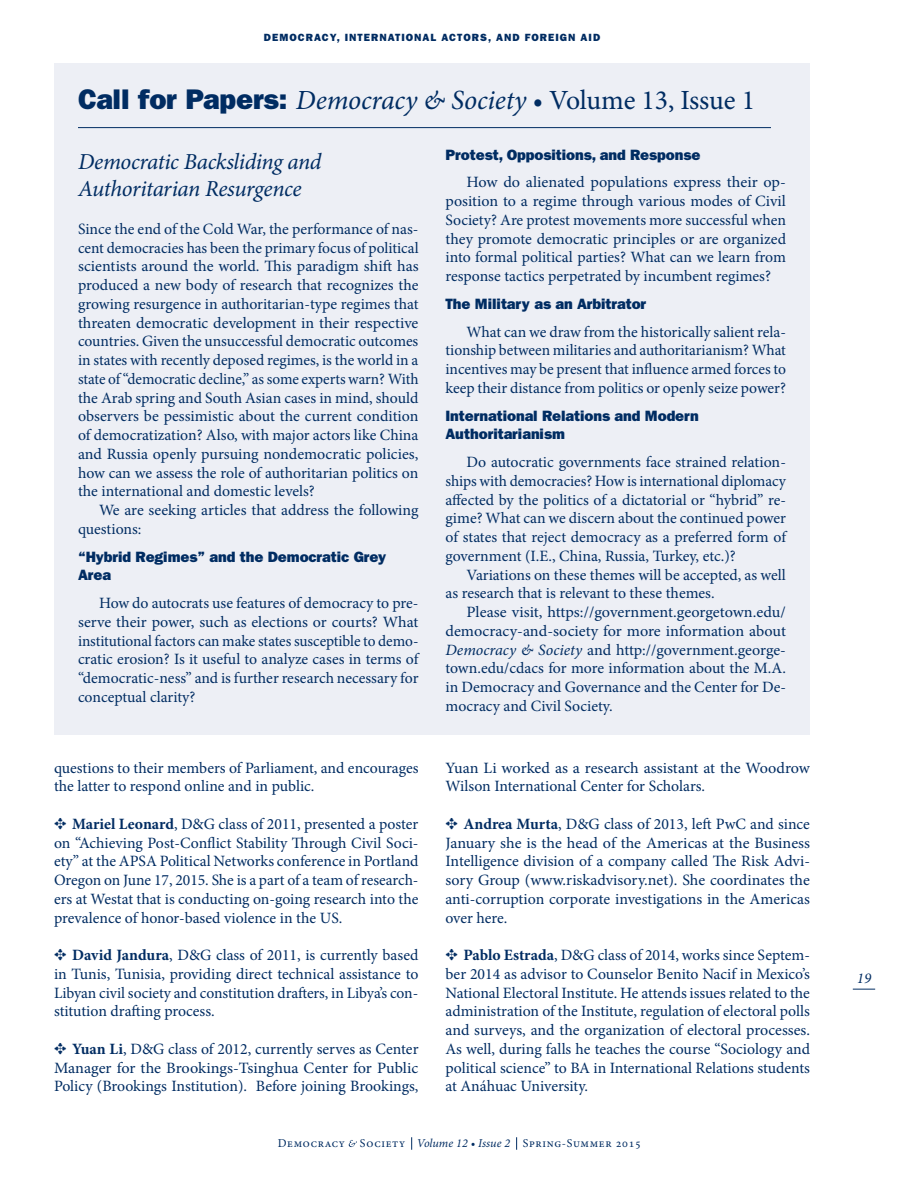
<style>
.page{position:relative;width:918px;height:1188px;background:#fff}
.page>*{position:absolute;margin:0;border:0;box-sizing:border-box;transform-origin:0 0}
.p{font:italic 27.75px "Minion Pro";letter-spacing:-.005em;color:#002c62}
.h2_Minion_Ital{font:italic 22.8px/27.8px "Minion Pro";letter-spacing:-.02em;color:#002c62}
.p-2{font:15.75px/18.8px "Minion Pro";color:#002c62;text-align:justify}
.p_first{font:15px/18.8px "ITC Franklin Gothic Std Hvy";letter-spacing:-.005em;color:#002c62}
.t1{font:italic 15px "Minion Pro";color:#002c62}
.t2{font:12px "Minion Pro";letter-spacing:.055em;color:#002c62}
.t3{font:10.5px "ITC Franklin Gothic Std Hvy";letter-spacing:.1em;color:#002c62}
.s1{font-family:"ITC Franklin Gothic Std Hvy";font-style:normal;font-size:28.5px}
.s2{font-style:normal}
.s3{font-style:italic}
.s4{font-weight:700}
</style>
<div class="page">
<svg style="left:853px;top:989px;width:22px;height:1px"></svg>
<svg style="left:349px;top:1140px;width:8px;height:7px"></svg>
<svg style="left:411px;top:1137px;width:1px;height:13px"></svg>
<svg style="left:516px;top:1137px;width:1px;height:13px"></svg>
<div style="left:54px;top:64px;width:756px;height:671px;background:#edeff5"></div>
<hr style="left:78px;top:127px;width:693px;height:1px;background:#002c62">
<p class="t3" style="left:264px;top:31px;width:338px">DEMOCRACY, INTERNATIONAL ACTORS, AND FOREIGN AID</p>
<p class="p" style="left:78px;top:82px;width:679px"><span class="s1">Call for Papers:</span> Democracy &amp; Society • <span class="s2">Volume 13, Issue 1</span></p>
<p class="h2_Minion_Ital" style="left:78px;top:147px;width:245px">Democratic Backsliding and<br>Authoritarian Resurgence</p>
<p class="p-2" style="left:78px;top:220px;width:342px">Since the end of the Cold War, the performance of nas&shy;cent democracies has been the primary focus of political scientists around the world. This paradigm shift has produced a new body of research that recognizes the growing resurgence in authoritarian-type regimes that threaten democratic development in their respective countries. Given the unsuccessful democratic outcomes in states with recently deposed regimes, is the world in a state of “democratic decline,” as some experts warn? With the Arab spring and South Asian cases in mind, should observers be pessimistic about the current condition of democratization? Also, with major actors like China and Russia openly pursuing nondemocratic policies, how can we assess the role of authoritarian politics on the international and domestic levels?</p>
<p class="p-2" style="left:78px;top:501px;width:342px;text-indent:21px">We are seeking articles that address the following questions:</p>
<p class="p_first" style="left:78px;top:547px;width:310px">“Hybrid Regimes” and the Democratic Grey<br>Area</p>
<p class="p-2" style="left:78px;top:594px;width:343px;text-indent:21px">How do autocrats use features of democracy to pre&shy;serve their power, such as elections or courts? What institutional factors can make states susceptible to demo&shy;cratic erosion? Is it useful to analyze cases in terms of “democratic-ness” and is further research necessary for conceptual clarity?</p>
<p class="p_first" style="left:446px;top:145px;width:256px">Protest, Oppositions, and Response</p>
<p class="p-2" style="left:446px;top:173px;width:342px;text-indent:21px">How do alienated populations express their op&shy;position to a regime through various modes of Civil Society? Are protest movements more successful when they promote democratic principles or are organized into formal political parties? What can we learn from response tactics perpetrated by incumbent regimes?</p>
<p class="p_first" style="left:446px;top:294px;width:202px">The Military as an Arbitrator</p>
<p class="p-2" style="left:446px;top:322px;width:342px;text-indent:21px">What can we draw from the historically salient rela&shy;tionship between militaries and authoritarianism? What incentives may be present that influence armed forces to keep their distance from politics or openly seize power?</p>
<p class="p_first" style="left:446px;top:406px;width:255px">International Relations and Modern<br>Authoritarianism</p>
<p class="p-2" style="left:446px;top:453px;width:343px;text-indent:21px">Do autocratic governments face strained relation&shy;ships with democracies? How is international diplomacy affected by the politics of a dictatorial or “hybrid” re&shy;gime? What can we discern about the continued power of states that reject democracy as a preferred form of government (I.E., China, Russia, Turkey, etc.)?</p>
<p class="p-2" style="left:446px;top:565px;width:342px;text-indent:21px">Variations on these themes will be accepted, as well as research that is relevant to these themes.</p>
<p class="p-2" style="left:446px;top:603px;width:342px;text-indent:21px">Please visit, https://government.georgetown.edu/ democracy-and-society for more information about <span class="s3">Democracy &amp; Society</span> and http://government.george&shy;town.edu/cdacs for more information about the M.A. in Democracy and Governance and the Center for De&shy;mocracy and Civil Society.</p>
<p class="p-2" style="left:54px;top:758px;width:366px">questions to their members of Parliament, and encourages the latter to respond online and in public.</p>
<p class="p-2" style="left:54px;top:814px;width:366px">✥ <span class="s4">Mariel Leonard</span>, D&amp;G class of 2011, presented a poster on “Achieving Post-Conflict Stability Through Civil Soci&shy;ety” at the APSA Political Networks conference in Portland Oregon on June 17, 2015. She is a part of a team of research&shy;ers at Westat that is conducting on-going research into the prevalence of honor-based violence in the US.</p>
<p class="p-2" style="left:54px;top:946px;width:366px">✥ <span class="s4">David Jandura</span>, D&amp;G class of 2011, is currently based in Tunis, Tunisia, providing direct technical assistance to Libyan civil society and constitution drafters, in Libya’s con&shy;stitution drafting process.</p>
<p class="p-2" style="left:54px;top:1039px;width:366px">✥ <span class="s4">Yuan Li</span>, D&amp;G class of 2012, currently serves as Center Manager for the Brookings-Tsinghua Center for Public Policy (Brookings Institution). Before joining Brookings,</p>
<p class="p-2" style="left:446px;top:758px;width:366px">Yuan Li worked as a research assistant at the Woodrow<br>Wilson International Center for Scholars.</p>
<p class="p-2" style="left:446px;top:814px;width:366px">✥ <span class="s4">Andrea Murta</span>, D&amp;G class of 2013, left PwC and since January she is the head of the Americas at the Business Intelligence division of a company called The Risk Advi&shy;sory Group (www.riskadvisory.net). She coordinates the anti-corruption corporate investigations in the Americas over here.</p>
<p class="p-2" style="left:446px;top:946px;width:366px">✥ <span class="s4">Pablo Estrada</span>, D&amp;G class of 2014, works since Septem&shy;ber 2014 as advisor to Counselor Benito Nacif in Mexico’s National Electoral Institute. He attends issues related to the administration of the Institute, regulation of electoral polls and surveys, and the organization of electoral processes.<br>As well, during falls he teaches the course “Sociology and political science” to BA in International Relations students at Anáhuac University.</p>
<p class="t2" style="left:278px;top:1135px;width:365px">Democracy Society <span class="s3">Volume 12 • Issue 2</span> Spring-Summer 2015</p>
<p class="t1" style="left:857px;top:968px;width:16px">19</p>
</div>
